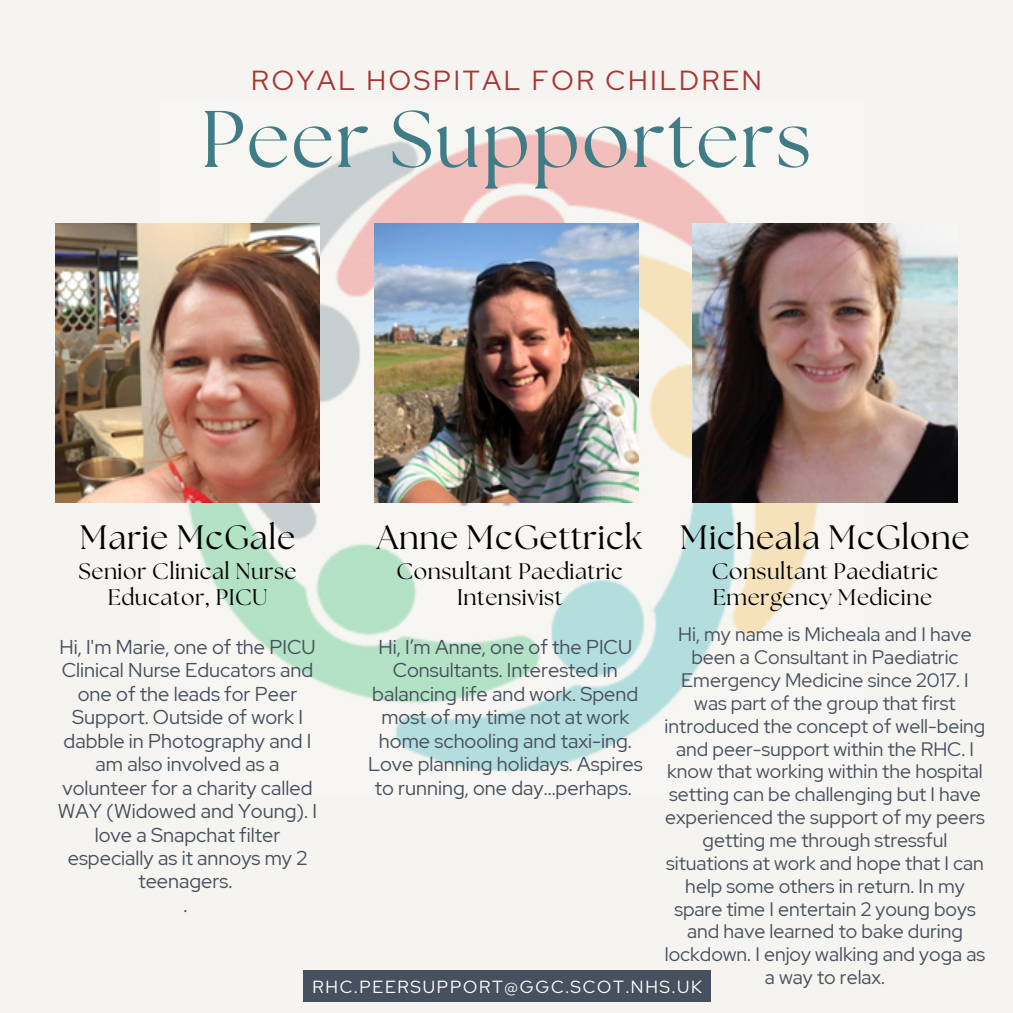
<style>
.page{position:relative;width:1013px;height:1013px;background:#fff}
.page>*{position:absolute;margin:0;border:0;box-sizing:border-box;transform-origin:0 0}
.t1{font:80px "The Seasons";letter-spacing:.02em;color:#407c86}
.t2{font:33.75px "The Seasons";letter-spacing:.02em;color:#000}
.t3{font:27.5px "Red Hat Display";letter-spacing:.1em;color:#a83535}
.t4{font:22.5px/26.2px "The Seasons";letter-spacing:.02em;color:#000;text-align:center}
.t5{font:20px/23.5px "Red Hat Display";color:#47505e;text-align:center}
.t6{font:19.5px/22.9px "Red Hat Display";color:#47505e;text-align:center}
.t7{font:17.5px "Red Hat Display";letter-spacing:.1em;color:#fff}
</style>
<div class="page">
<div style="left:0;top:0;width:1012px;height:1012px;background:#f5f4f0"></div>
<img style="left:160px;top:133px;width:704px;height:639px">
<img style="left:55px;top:224px;width:265px;height:278px">
<img style="left:374px;top:224px;width:264px;height:278px">
<img style="left:693px;top:224px;width:264px;height:278px">
<div style="left:303px;top:970px;width:408px;height:32px;background:#47505e"></div>
<h3 class="t3" style="left:251px;top:62px;width:512px">ROYAL HOSPITAL FOR CHILDREN</h3>
<h1 class="t1" style="left:201px;top:103px;width:612px">Peer Supporters</h1>
<h2 class="t2" style="left:80px;top:522px;width:217px">Marie McGale</h2>
<p class="t4" style="left:79px;top:559px;width:219px">Senior Clinical Nurse<br>Educator, PICU</p>
<h2 class="t2" style="left:377px;top:522px;width:267px">Anne McGettrick</h2>
<p class="t4" style="left:396px;top:559px;width:228px">Consultant Paediatric<br>Intensivist</p>
<h2 class="t2" style="left:680px;top:522px;width:291px">Micheala McGlone</h2>
<p class="t4" style="left:712px;top:559px;width:228px;text-align:left">Consultant Paediatric<br>Emergency Medicine</p>
<p class="t5" style="left:58px;top:635px;width:261px">Hi, I'm Marie, one of the PICU<br>Clinical Nurse Educators and one of the leads for Peer<br>Support. Outside of work I dabble in Photography and I am also involved as a volunteer for a charity called<br>WAY (Widowed and Young). I love a Snapchat filter especially as it annoys my 2 teenagers.<br>.</p>
<p class="t6" style="left:664px;top:623px;width:322px">Hi, my name is Micheala and I have been a Consultant in Paediatric<br>Emergency Medicine since 2017. I was part of the group that first introduced the concept of well-being and peer-support within the RHC. I know that working within the hospital setting can be challenging but I have experienced the support of my peers getting me through stressful situations at work and hope that I can help some others in return. In my spare time I entertain 2 young boys and have learned to bake during lockdown. I enjoy walking and yoga as a way to relax.</p>
<p class="t5" style="left:368px;top:635px;width:276px">Hi, I’m Anne, one of the PICU<br>Consultants. Interested in balancing life and work. Spend most of my time not at work home schooling and taxi-ing.<br>Love planning holidays. Aspires to running, one day...perhaps.</p>
<p class="t7" style="left:312px;top:974px;width:391px">RHC.PEERSUPPORT@GGC.SCOT.NHS.UK</p>
</div>
